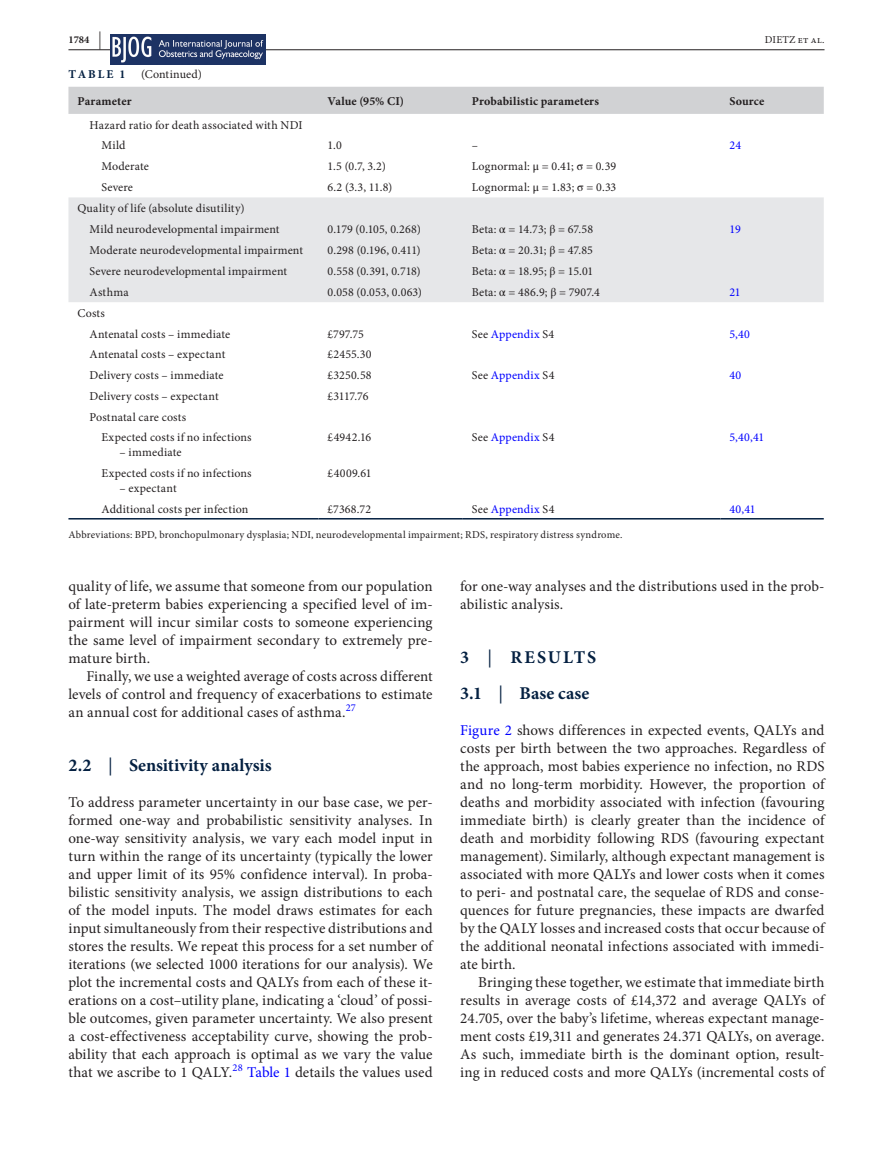
<style>
.page{position:relative;width:893px;height:1174px;background:#fff}
.page>*{position:absolute;margin:0;border:0;box-sizing:border-box;transform-origin:0 0}
.t1{font:700 18px "Minion Pro";letter-spacing:.005em;color:#042041}
.t2{font:700 18px/36px "Minion Pro";letter-spacing:.03em;color:#042041}
.t3{font:15px/18px "Minion Pro";color:#231f20;text-align:justify}
.t4{font:12px/20.7px "Minion Pro";letter-spacing:.01em;color:#231f20}
.t5{font:12px "Minion Pro";letter-spacing:.015em;color:#00f}
.t6{font:700 12px "Minion Pro";letter-spacing:.01em;color:#231f20}
.t7{font:12px "Minion Pro";letter-spacing:-.01em;color:#231f20}
.t8{font:700 12px "Minion Pro";letter-spacing:.165em;color:#042041}
.t9{font:10.5px "Minion Pro";letter-spacing:.015em;color:#231f20}
.t10{font:700 10.5px "Minion Pro";color:#231f20}
.t11{font:10.5px "Minion Pro";color:#00f}
.s1{font-size:18px}
.s2{font-family:"STIX"}
.s3{color:#231f20}
.s4{font-weight:400}
.s5{color:#00f}
</style>
<div class="page">
<hr style="left:68px;top:49px;width:756px;height:1px;background:#231f20">
<img style="left:111px;top:35px;width:155px;height:30px">
<div style="left:68px;top:87px;width:756px;height:27px;background:#d1d2d4"></div>
<div style="left:68px;top:197px;width:756px;height:105px;background:#e6e7e9"></div>
<hr style="left:68px;top:518px;width:251px;height:1px;background:#042041">
<hr style="left:319px;top:518px;width:144px;height:1px;background:#042041">
<hr style="left:463px;top:518px;width:257px;height:1px;background:#042041">
<hr style="left:720px;top:518px;width:104px;height:1px;background:#042041">
<p class="t10" style="left:68px;top:32px;width:34px">1784 <span class="s1">|</span></p>
<p class="t9" style="left:765px;top:32px;width:61px">DIETZ et al.</p>
<p class="t8" style="left:69px;top:65px;width:59px">TABLE 1</p>
<p class="t4" style="left:141px;top:64px;width:62px">(Continued)</p>
<p class="t6" style="left:77px;top:92px;width:56px">Parameter</p>
<p class="t6" style="left:328px;top:92px;width:78px">Value (95% CI)</p>
<p class="t6" style="left:472px;top:92px;width:129px">Probabilistic parameters</p>
<p class="t6" style="left:729px;top:92px;width:36px">Source</p>
<p class="t4" style="left:101px;top:115px;width:203px;text-indent:-12px">Hazard ratio for death associated with NDI<br>Mild</p>
<p class="t4" style="left:328px;top:135px;width:16px">1.0</p>
<p class="t4" style="left:472px;top:135px;width:8px">–</p>
<p class="t5" style="left:729px;top:137px;width:13px">24</p>
<p class="t4" style="left:101px;top:156px;width:49px">Moderate</p>
<p class="t4" style="left:328px;top:156px;width:60px">1.5 (0.7, 3.2)</p>
<p class="t4" style="left:472px;top:156px;width:146px">Lognormal: <span class="s2">μ</span> = 0.41; <span class="s2">σ</span> = 0.39</p>
<p class="t4" style="left:101px;top:177px;width:33px">Severe</p>
<p class="t4" style="left:328px;top:177px;width:66px">6.2 (3.3, 11.8)</p>
<p class="t4" style="left:472px;top:177px;width:146px">Lognormal: <span class="s2">μ</span> = 1.83; <span class="s2">σ</span> = 0.33</p>
<p class="t4" style="left:89px;top:198px;width:192px;text-indent:-12px">Quality of life (absolute disutility)<br>Mild neurodevelopmental impairment</p>
<p class="t4" style="left:328px;top:219px;width:95px">0.179 (0.105, 0.268)</p>
<p class="t4" style="left:472px;top:219px;width:123px">Beta: <span class="s2">α</span> = 14.73; <span class="s2">β</span> = 67.58</p>
<p class="t5" style="left:729px;top:221px;width:13px">19</p>
<p class="t4" style="left:89px;top:240px;width:215px">Moderate neurodevelopmental impairment</p>
<p class="t4" style="left:328px;top:240px;width:95px">0.298 (0.196, 0.411)</p>
<p class="t4" style="left:472px;top:240px;width:123px">Beta: <span class="s2">α</span> = 20.31; <span class="s2">β</span> = 47.85</p>
<p class="t4" style="left:89px;top:261px;width:199px">Severe neurodevelopmental impairment</p>
<p class="t7" style="left:328px;top:263px;width:95px">0.558 (0.391, 0.718)</p>
<p class="t4" style="left:472px;top:261px;width:123px">Beta: <span class="s2">α</span> = 18.95; <span class="s2">β</span> = 15.01</p>
<p class="t4" style="left:89px;top:282px;width:41px">Asthma</p>
<p class="t4" style="left:328px;top:282px;width:96px">0.058 (0.053, 0.063)</p>
<p class="t4" style="left:472px;top:282px;width:130px">Beta: <span class="s2">α</span> = 486.9; <span class="s2">β</span> = 7907.4</p>
<p class="t5" style="left:729px;top:284px;width:13px">21</p>
<p class="t4" style="left:89px;top:303px;width:142px;text-indent:-12px">Costs<br>Antenatal costs – immediate</p>
<p class="t4" style="left:328px;top:323px;width:38px">£797.75</p>
<p class="t5" style="left:472px;top:326px;width:84px"><span class="s3">See</span> Appendix <span class="s3">S4</span></p>
<p class="t5" style="left:729px;top:326px;width:22px">5,40</p>
<p class="t4" style="left:89px;top:344px;width:137px">Antenatal costs – expectant</p>
<p class="t4" style="left:328px;top:344px;width:46px">£2455.30</p>
<p class="t4" style="left:89px;top:365px;width:136px">Delivery costs – immediate</p>
<p class="t4" style="left:328px;top:365px;width:46px">£3250.58</p>
<p class="t5" style="left:472px;top:367px;width:84px"><span class="s3">See</span> Appendix <span class="s3">S4</span></p>
<p class="t5" style="left:729px;top:367px;width:13px">40</p>
<p class="t4" style="left:89px;top:386px;width:131px">Delivery costs – expectant</p>
<p class="t4" style="left:328px;top:386px;width:42px">£3117.76</p>
<p class="t4" style="left:101px;top:406px;width:152px;text-indent:-12px">Postnatal care costs<br>Expected costs if no infections</p>
<p class="t4" style="left:119px;top:442px;width:64px">– immediate</p>
<p class="t4" style="left:328px;top:427px;width:45px">£4942.16</p>
<p class="t5" style="left:472px;top:429px;width:84px"><span class="s3">See</span> Appendix <span class="s3">S4</span></p>
<p class="t5" style="left:729px;top:429px;width:36px">5,40,41</p>
<p class="t4" style="left:101px;top:463px;width:152px">Expected costs if no infections</p>
<p class="t4" style="left:119px;top:478px;width:59px">– expectant</p>
<p class="t4" style="left:328px;top:463px;width:45px">£4009.61</p>
<p class="t4" style="left:101px;top:498px;width:148px">Additional costs per infection</p>
<p class="t4" style="left:328px;top:498px;width:45px">£7368.72</p>
<p class="t5" style="left:472px;top:501px;width:84px"><span class="s3">See</span> Appendix <span class="s3">S4</span></p>
<p class="t5" style="left:729px;top:501px;width:28px">40,41</p>
<p class="t9" style="left:68px;top:527px;width:555px">Abbreviations: BPD, bronchopulmonary dysplasia; NDI, neurodevelopmental impairment; RDS, respiratory distress syndrome.</p>
<p class="t3" style="left:68px;top:577px;width:366px">quality of life, we assume that someone from our population of late-preterm babies experiencing a specified level of im&shy;pairment will incur similar costs to someone experiencing the same level of impairment secondary to extremely pre&shy;mature birth.</p>
<p class="t3" style="left:68px;top:667px;width:366px;text-indent:18px">Finally, we use a weighted average of costs across different levels of control and frequency of exacerbations to estimate an annual cost for additional cases of asthma.</p>
<p class="t11" style="left:346px;top:700px;width:12px">27</p>
<p class="t1" style="left:68px;top:753px;width:205px">2.2 <span class="s4">|</span> Sensitivity analysis</p>
<p class="t3" style="left:68px;top:793px;width:367px">To address parameter uncertainty in our base case, we per&shy;formed one-way and probabilistic sensitivity analyses. In one-way sensitivity analysis, we vary each model input in turn within the range of its uncertainty (typically the lower and upper limit of its 95% confidence interval). In proba&shy;bilistic sensitivity analysis, we assign distributions to each of the model inputs. The model draws estimates for each input simultaneously from their respective distributions and stores the results. We repeat this process for a set number of iterations (we selected 1000 iterations for our analysis). We plot the incremental costs and QALYs from each of these it&shy;erations on a cost–utility plane, indicating a ‘cloud’ of possi&shy;ble outcomes, given parameter uncertainty. We also present a cost-effectiveness acceptability curve, showing the prob&shy;ability that each approach is optimal as we vary the value that we ascribe to 1 QALY.</p>
<p class="t11" style="left:233px;top:1060px;width:12px">28</p>
<p class="t3" style="left:247px;top:1063px;width:187px"><span class="s5">Table 1</span> details the values used</p>
<p class="t3" style="left:460px;top:577px;width:366px">for one-way analyses and the distributions used in the prob&shy;abilistic analysis.</p>
<p class="t2" style="left:460px;top:639px;width:138px">3 <span class="s4">|</span> RESULTS<br>3.1 <span class="s4">|</span> Base case</p>
<p class="t3" style="left:460px;top:721px;width:367px"><span class="s5">Figure 2</span> shows differences in expected events, QALYs and costs per birth between the two approaches. Regardless of the approach, most babies experience no infection, no RDS and no long-term morbidity. However, the proportion of deaths and morbidity associated with infection (favouring immediate birth) is clearly greater than the incidence of death and morbidity following RDS (favouring expectant management). Similarly, although expectant management is associated with more QALYs and lower costs when it comes to peri- and postnatal care, the sequelae of RDS and conse&shy;quences for future pregnancies, these impacts are dwarfed by the QALY losses and increased costs that occur because of the additional neonatal infections associated with immedi&shy;ate birth.</p>
<p class="t3" style="left:460px;top:973px;width:367px;text-indent:18px">Bringing these together, we estimate that immediate birth results in average costs of £14,372 and average QALYs of 24.705, over the baby’s lifetime, whereas expectant manage&shy;ment costs £19,311 and generates 24.371 QALYs, on average.<br>As such, immediate birth is the dominant option, result&shy;ing in reduced costs and more QALYs (incremental costs of</p>
</div>
